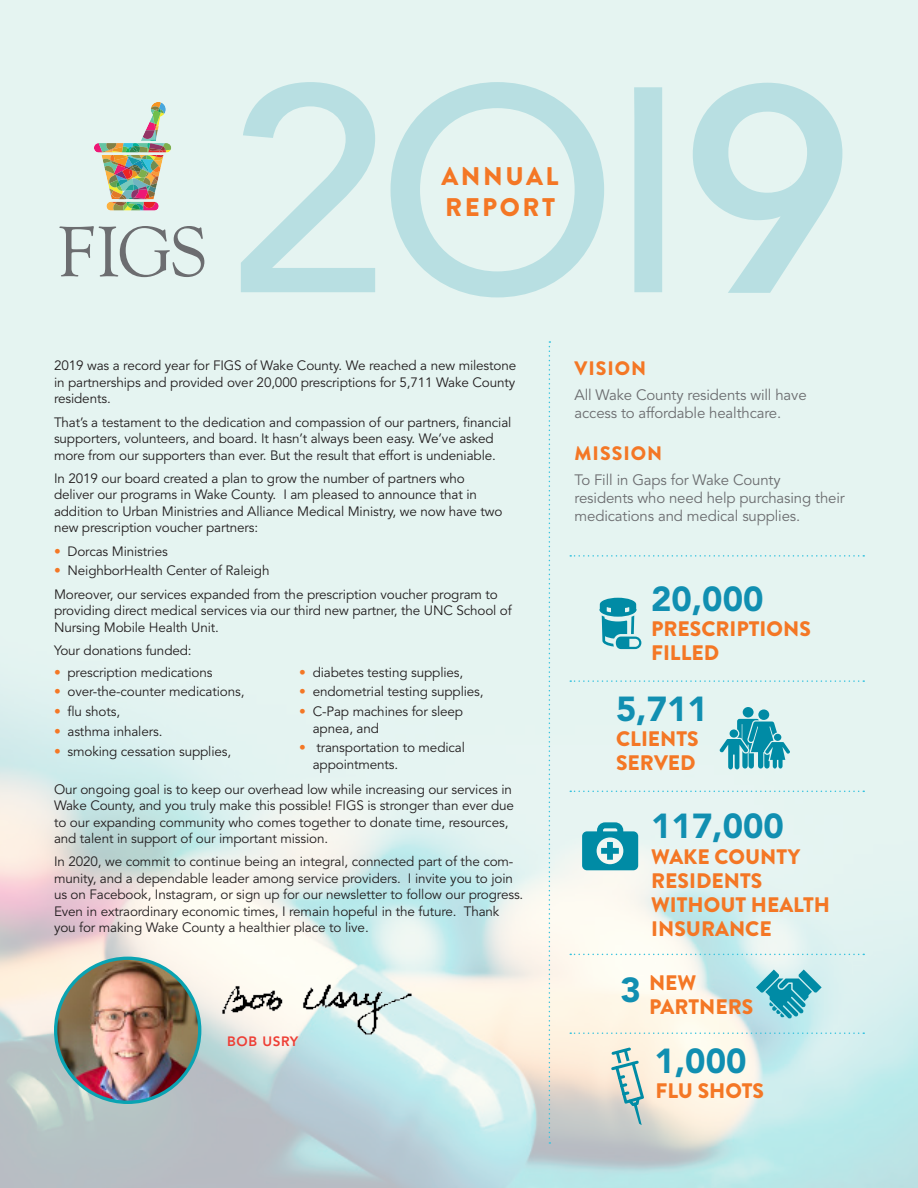
<style>
.page{position:relative;width:918px;height:1188px;background:#fff}
.page>*{position:absolute;margin:0;border:0;box-sizing:border-box;transform-origin:0 0}
.t1{font:900 34.5px "Avenir";color:#118fb1}
.t2{font:900 25.5px/31.5px "Brandon Grotesque";letter-spacing:.1em;color:#f47725}
.t3{font:900 21px/24px "Brandon Grotesque";color:#f47725}
.t4{font:900 19.5px "Brandon Grotesque";letter-spacing:.05em;color:#f47725}
.t5{font:15px/18px "Avenir";letter-spacing:-.01em;color:#6c6d70}
.t6{font:13.5px/16.5px "Avenir";letter-spacing:-.01em;color:#231f20}
.t7{font:800 13.5px "Avenir";letter-spacing:.05em;color:#ee3e35}
.s1{color:#f47725}
</style>
<div class="page">
<img style="left:0;top:0;width:918px;height:1188px">
<img style="left:56px;top:958px;width:144px;height:144px;border-radius:72px">
<div style="left:54px;top:957px;width:147px;height:147px;border:3px solid #09a3b2;border-radius:50%"></div>
<svg style="left:59px;top:226px;width:145px;height:51px;background:#c6d2d0"></svg>
<svg style="left:155px;top:126px;width:4px;height:4px"></svg>
<svg style="left:151px;top:102px;width:15px;height:15px"></svg>
<img style="left:94px;top:143px;width:77px;height:68px">
<svg style="left:241px;top:82px;width:550px;height:215px;background:#d5eceb"></svg>
<svg style="left:549px;top:341px;width:1px;height:803px"></svg>
<svg style="left:570px;top:555px;width:294px;height:2px"></svg>
<svg style="left:570px;top:680px;width:294px;height:2px"></svg>
<svg style="left:570px;top:791px;width:294px;height:1px"></svg>
<svg style="left:570px;top:954px;width:294px;height:1px"></svg>
<svg style="left:570px;top:1032px;width:294px;height:2px"></svg>
<svg style="left:599px;top:598px;width:42px;height:51px;background:#5fb6c4"></svg>
<svg style="left:582px;top:822px;width:56px;height:48px;background:#43a9ba"></svg>
<div style="left:743px;top:707px;width:11px;height:11px;background:#008ba5;border-radius:50%"></div>
<svg style="left:719px;top:719px;width:71px;height:50px;background:#5fb6c4"></svg>
<div style="left:758px;top:709px;width:11px;height:11px;background:#008ba5;border-radius:50%"></div>
<svg style="left:693px;top:83px;width:149px;height:210px;background:#cfeae9"></svg>
<svg style="left:611px;top:1047px;width:33px;height:78px;background:#b7cdc8"></svg>
<svg style="left:756px;top:970px;width:66px;height:49px;background:#6abdcb"></svg>
<img style="left:203px;top:956px;width:224px;height:88px">
<p class="t2" style="left:442px;top:161px;width:118px">ANNUAL<br>REPORT</p>
<p class="t6" style="left:54px;top:358px;width:464px;text-align:justify">2019 was a record year for FIGS of Wake County. We reached a new milestone in partnerships and provided over 20,000 prescriptions for 5,711 Wake County residents.</p>
<p class="t6" style="left:54px;top:414px;width:459px">That’s a testament to the dedication and compassion of our partners, financial supporters, volunteers, and board. It hasn’t always been easy. We’ve asked more from our supporters than ever. But the result that effort is undeniable.</p>
<p class="t6" style="left:54px;top:470px;width:450px">In 2019 our board created a plan to grow the number of partners who deliver our programs in Wake County. I am pleased to announce that in addition to Urban Ministries and Alliance Medical Ministry, we now have two new prescription voucher partners:</p>
<p class="t6" style="left:54px;top:543px;width:115px"><span class="s1">•</span> Dorcas Ministries</p>
<p class="t6" style="left:54px;top:563px;width:217px"><span class="s1">•</span> NeighborHealth Center of Raleigh</p>
<p class="t6" style="left:54px;top:586px;width:459px">Moreover, our services expanded from the prescription voucher program to providing direct medical services via our third new partner, the UNC School of<br>Nursing Mobile Health Unit.</p>
<p class="t6" style="left:54px;top:642px;width:139px">Your donations funded:</p>
<p class="t6" style="left:54px;top:664px;width:160px"><span class="s1">•</span> prescription medications</p>
<p class="t6" style="left:54px;top:684px;width:192px"><span class="s1">•</span> over-the-counter medications,</p>
<p class="t6" style="left:54px;top:704px;width:68px"><span class="s1">•</span> flu shots,</p>
<p class="t6" style="left:54px;top:723px;width:110px"><span class="s1">•</span> asthma inhalers.</p>
<p class="t6" style="left:54px;top:743px;width:179px"><span class="s1">•</span> smoking cessation supplies,</p>
<p class="t6" style="left:299px;top:664px;width:166px"><span class="s1">•</span> diabetes testing supplies,</p>
<p class="t6" style="left:299px;top:684px;width:186px"><span class="s1">•</span> endometrial testing supplies,</p>
<p class="t6" style="left:313px;top:704px;width:152px;text-indent:-14px"><span class="s1">•</span> C-Pap machines for sleep apnea, and</p>
<p class="t6" style="left:313px;top:740px;width:154px;text-indent:-14px"><span class="s1">•</span> transportation to medical appointments.</p>
<p class="t6" style="left:54px;top:781px;width:462px">Our ongoing goal is to keep our overhead low while increasing our services in Wake County, and you truly make this possible! FIGS is stronger than ever due to our expanding community who comes together to donate time, resources, and talent in support of our important mission.</p>
<p class="t6" style="left:54px;top:854px;width:471px">In 2020, we commit to continue being an integral, connected part of the com&shy;munity, and a dependable leader among service providers. I invite you to join us on Facebook, Instagram, or sign up for our newsletter to follow our progress.<br>Even in extraordinary economic times, I remain hopeful in the future. Thank you for making Wake County a healthier place to live.</p>
<p class="t7" style="left:227px;top:1034px;width:73px">BOB USRY</p>
<p class="t4" style="left:575px;top:355px;width:73px">VISION</p>
<p class="t5" style="left:575px;top:386px;width:234px">All Wake County residents will have access to affordable healthcare.</p>
<p class="t4" style="left:575px;top:439px;width:89px">MISSION</p>
<p class="t5" style="left:575px;top:471px;width:272px">To Fill in Gaps for Wake County<br>residents who need help purchasing their medications and medical supplies.</p>
<p class="t1" style="left:651px;top:578px;width:114px">20,000</p>
<p class="t3" style="left:651px;top:617px;width:161px">PRESCRIPTIONS<br>FILLED</p>
<p class="t1" style="left:616px;top:688px;width:93px">5,711</p>
<p class="t3" style="left:616px;top:727px;width:84px">CLIENTS<br>SERVED</p>
<p class="t1" style="left:651px;top:805px;width:134px">117,000</p>
<p class="t3" style="left:651px;top:845px;width:180px">WAKE COUNTY<br>RESIDENTS<br>WITHOUT HEALTH<br>INSURANCE</p>
<p class="t1" style="left:621px;top:969px;width:22px">3</p>
<p class="t3" style="left:649px;top:971px;width:106px">NEW<br>PARTNERS</p>
<p class="t1" style="left:655px;top:1040px;width:93px">1,000</p>
<p class="t3" style="left:656px;top:1079px;width:110px">FLU SHOTS</p>
</div>
